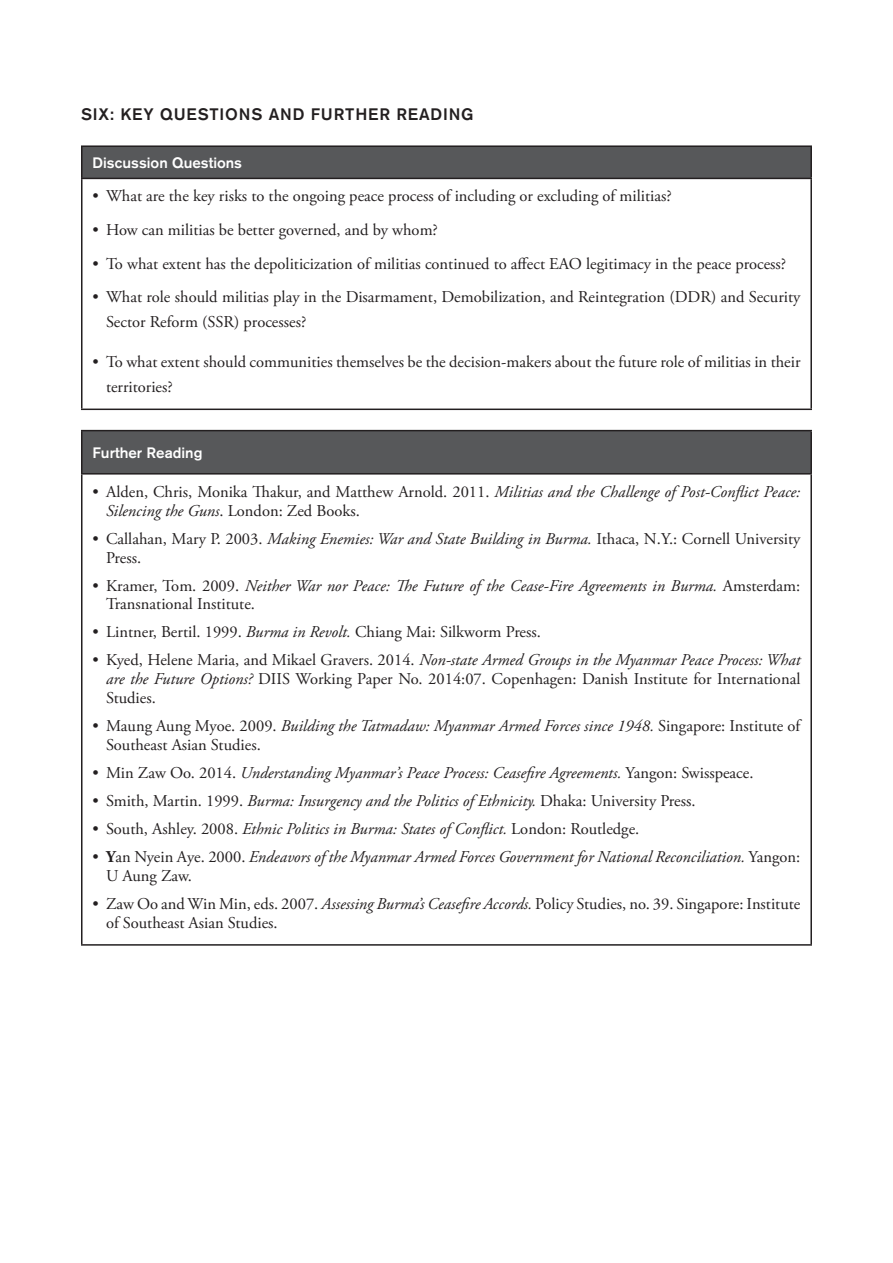
<style>
.page{position:relative;width:893px;height:1263px;background:#fff}
.page>*{position:absolute;margin:0;border:0;box-sizing:border-box;transform-origin:0 0}
.List_Paragraph{font:16.5px/18.9px "Adobe Garamond Pro";color:#231f20}
.List_Paragraph-2{font:italic 16.5px/19px "Adobe Garamond Pro";color:#231f20}
.All_Caps_Heading{font:500 16.5px "Akzidenz Grotesk BQ";letter-spacing:.05em;color:#231f20}
.All_Caps_Heading-2{font:500 15px "Akzidenz Grotesk BQ";color:#fff}
.s1{font-style:italic}
.s2{font-style:normal}
.s3{font-weight:700;font-style:normal}
</style>
<div class="page">
<div style="left:82px;top:146px;width:729px;height:32px;background:#57585a"></div>
<hr style="left:81px;top:145px;width:731px;height:2px;background:#231f20">
<hr style="left:81px;top:147px;width:1px;height:31px;background:#231f20">
<hr style="left:810px;top:147px;width:2px;height:31px;background:#231f20">
<hr style="left:81px;top:178px;width:731px;height:1px;background:#231f20">
<hr style="left:81px;top:179px;width:1px;height:230px;background:#231f20">
<hr style="left:810px;top:179px;width:2px;height:230px;background:#231f20">
<hr style="left:81px;top:409px;width:731px;height:1px;background:#231f20">
<div style="left:82px;top:431px;width:729px;height:43px;background:#57585a"></div>
<hr style="left:81px;top:430px;width:731px;height:1px;background:#231f20">
<hr style="left:81px;top:431px;width:1px;height:42px;background:#231f20">
<hr style="left:810px;top:431px;width:2px;height:42px;background:#231f20">
<hr style="left:81px;top:473px;width:731px;height:2px;background:#231f20">
<hr style="left:81px;top:475px;width:1px;height:469px;background:#231f20">
<hr style="left:810px;top:475px;width:2px;height:469px;background:#231f20">
<hr style="left:81px;top:944px;width:731px;height:2px;background:#231f20">
<p class="All_Caps_Heading" style="left:81px;top:104px;width:394px">SIX: KEY QUESTIONS AND FURTHER READING</p>
<p class="All_Caps_Heading-2" style="left:93px;top:153px;width:151px">Discussion Questions</p>
<p class="List_Paragraph" style="left:93px;top:187px;width:581px">• What are the key risks to the ongoing peace process of including or excluding of militias?</p>
<p class="List_Paragraph" style="left:93px;top:221px;width:347px">• How can militias be better governed, and by whom?</p>
<p class="List_Paragraph" style="left:93px;top:255px;width:695px">• To what extent has the depoliticization of militias continued to affect EAO legitimacy in the peace process?</p>
<p class="List_Paragraph" style="left:106px;top:285px;width:696px;line-height:24.8px;text-indent:-13px">• What role should militias play in the Disarmament, Demobilization, and Reintegration (DDR) and Security<br>Sector Reform (SSR) processes?</p>
<p class="List_Paragraph" style="left:106px;top:350px;width:696px;line-height:24.8px;text-indent:-13px">• To what extent should communities themselves be the decision-makers about the future role of militias in their territories?</p>
<p class="All_Caps_Heading-2" style="left:93px;top:443px;width:111px">Further Reading</p>
<p class="List_Paragraph" style="left:106px;top:482px;width:696px;text-indent:-13px">• Alden, Chris, Monika Thakur, and Matthew Arnold. 2011. <span class="s1">Militias and the Challenge of Post-Conflict Peace:<br>Silencing the Guns</span>. London: Zed Books.</p>
<p class="List_Paragraph" style="left:106px;top:529px;width:696px;text-indent:-13px">• Callahan, Mary P. 2003. <span class="s1">Making Enemies: War and State Building in Burma.</span> Ithaca, N.Y.: Cornell University<br>Press.</p>
<p class="List_Paragraph-2" style="left:106px;top:576px;width:696px;text-indent:-13px"><span class="s2">• Kramer, Tom. 2009.</span> Neither War nor Peace: The Future of the Cease-Fire Agreements in Burma. <span class="s2">Amsterdam:<br>Transnational Institute.</span></p>
<p class="List_Paragraph" style="left:93px;top:623px;width:450px">• Lintner, Bertil. 1999. <span class="s1">Burma in Revolt.</span> Chiang Mai: Silkworm Press.</p>
<p class="List_Paragraph" style="left:106px;top:651px;width:696px;text-align:justify;text-indent:-13px">• Kyed, Helene Maria, and Mikael Gravers. 2014. <span class="s1">Non-state Armed Groups in the Myanmar Peace Process: What are the Future Options?</span> DIIS Working Paper No. 2014:07. Copenhagen: Danish Institute for International Studies.</p>
<p class="List_Paragraph" style="left:106px;top:717px;width:696px;text-indent:-13px">• Maung Aung Myoe. 2009. <span class="s1">Building the Tatmadaw: Myanmar Armed Forces since 1948.</span> Singapore: Institute of<br>Southeast Asian Studies.</p>
<p class="List_Paragraph-2" style="left:93px;top:764px;width:662px"><span class="s2">• Min Zaw Oo. 2014.</span> Understanding Myanmar’s Peace Process: Ceasefire Agreements. <span class="s2">Yangon: Swisspeace.</span></p>
<p class="List_Paragraph-2" style="left:93px;top:792px;width:604px"><span class="s2">• Smith, Martin. 1999.</span> Burma: Insurgency and the Politics of Ethnicity. <span class="s2">Dhaka: University Press.</span></p>
<p class="List_Paragraph-2" style="left:93px;top:820px;width:548px"><span class="s2">• South, Ashley. 2008.</span> Ethnic Politics in Burma: States of Conflict. <span class="s2">London: Routledge.</span></p>
<p class="List_Paragraph-2" style="left:106px;top:848px;width:696px;text-indent:-13px"><span class="s2">•</span> <span class="s3">Y</span><span class="s2">an Nyein Aye. 2000.</span> Endeavors of the Myanmar Armed Forces Government for National Reconciliation. <span class="s2">Yangon:<br>U Aung Zaw.</span></p>
<p class="List_Paragraph" style="left:106px;top:895px;width:696px;text-indent:-13px">• Zaw Oo and Win Min, eds. 2007. <span class="s1">Assessing Burma’s Ceasefire Accords.</span> Policy Studies, no. 39. Singapore: Institute of Southeast Asian Studies.</p>
</div>
